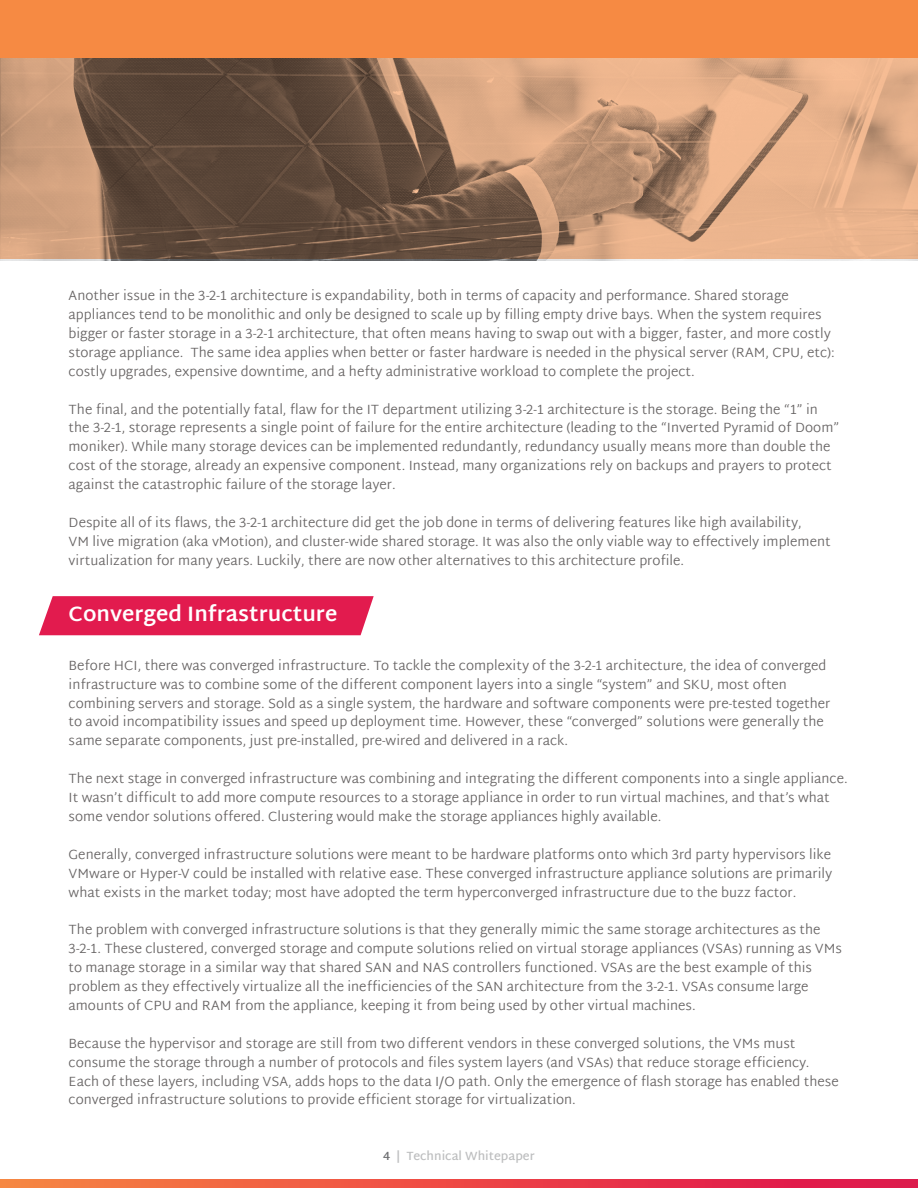
<style>
.page{position:relative;width:918px;height:1188px;background:#fff}
.page>*{position:absolute;margin:0;border:0;box-sizing:border-box;transform-origin:0 0}
.t1{font:700 21px "Martel Sans";color:#fff}
.t2{font:300 13.5px/18.9px "Martel Sans";color:#666363}
.t3{font:600 12px "Martel Sans";color:#bdbebf}
.s1{color:#6e6f72}
</style>
<div class="page">
<div style="left:0;top:0;width:918px;height:58px;background:#f68a43"></div>
<div style="left:39px;top:596px;width:335px;height:39px;background:#e21b4e"></div>
<svg style="left:0;top:1179px;width:918px;height:9px;background:#eb4946"></svg>
<svg style="left:0;top:58px;width:918px;height:201px;background:#a57f64"></svg>
<p class="t2" style="left:69px;top:287px;width:768px">Another issue in the 3-2-1 architecture is expandability, both in terms of capacity and performance. Shared storage appliances tend to be monolithic and only be designed to scale up by filling empty drive bays. When the system requires bigger or faster storage in a 3-2-1 architecture, that often means having to swap out with a bigger, faster, and more costly storage appliance. The same idea applies when better or faster hardware is needed in the physical server (RAM, CPU, etc): costly upgrades, expensive downtime, and a hefty administrative workload to complete the project.</p>
<p class="t2" style="left:69px;top:400px;width:772px">The final, and the potentially fatal, flaw for the IT department utilizing 3-2-1 architecture is the storage. Being the “1” in the 3-2-1, storage represents a single point of failure for the entire architecture (leading to the “Inverted Pyramid of Doom” moniker). While many storage devices can be implemented redundantly, redundancy usually means more than double the cost of the storage, already an expensive component. Instead, many organizations rely on backups and prayers to protect against the catastrophic failure of the storage layer.</p>
<p class="t2" style="left:69px;top:514px;width:764px">Despite all of its flaws, the 3-2-1 architecture did get the job done in terms of delivering features like high availability,<br>VM live migration (aka vMotion), and cluster-wide shared storage. It was also the only viable way to effectively implement virtualization for many years. Luckily, there are now other alternatives to this architecture profile.</p>
<h1 class="t1" style="left:69px;top:602px;width:270px">Converged Infrastructure</h1>
<p class="t2" style="left:69px;top:656px;width:763px">Before HCI, there was converged infrastructure. To tackle the complexity of the 3-2-1 architecture, the idea of converged infrastructure was to combine some of the different component layers into a single “system” and SKU, most often combining servers and storage. Sold as a single system, the hardware and software components were pre-tested together to avoid incompatibility issues and speed up deployment time. However, these “converged” solutions were generally the same separate components, just pre-installed, pre-wired and delivered in a rack.</p>
<p class="t2" style="left:69px;top:770px;width:781px">The next stage in converged infrastructure was combining and integrating the different components into a single appliance.<br>It wasn’t difficult to add more compute resources to a storage appliance in order to run virtual machines, and that’s what some vendor solutions offered. Clustering would make the storage appliances highly available.</p>
<p class="t2" style="left:69px;top:845px;width:765px;text-align:justify">Generally, converged infrastructure solutions were meant to be hardware platforms onto which 3rd party hypervisors like VMware or Hyper-V could be installed with relative ease. These converged infrastructure appliance solutions are primarily what exists in the market today; most have adopted the term hyperconverged infrastructure due to the buzz factor.</p>
<p class="t2" style="left:69px;top:921px;width:775px">The problem with converged infrastructure solutions is that they generally mimic the same storage architectures as the 3-2-1. These clustered, converged storage and compute solutions relied on virtual storage appliances (VSAs) running as VMs to manage storage in a similar way that shared SAN and NAS controllers functioned. VSAs are the best example of this problem as they effectively virtualize all the inefficiencies of the SAN architecture from the 3-2-1. VSAs consume large amounts of CPU and RAM from the appliance, keeping it from being used by other virtual machines.</p>
<p class="t2" style="left:69px;top:1034px;width:772px">Because the hypervisor and storage are still from two different vendors in these converged solutions, the VMs must consume the storage through a number of protocols and files system layers (and VSAs) that reduce storage efficiency.<br>Each of these layers, including VSA, adds hops to the data I/O path. Only the emergence of flash storage has enabled these converged infrastructure solutions to provide efficient storage for virtualization.</p>
<p class="t3" style="left:383px;top:1149px;width:153px"><span class="s1">4</span> | Technical Whitepaper</p>
</div>
